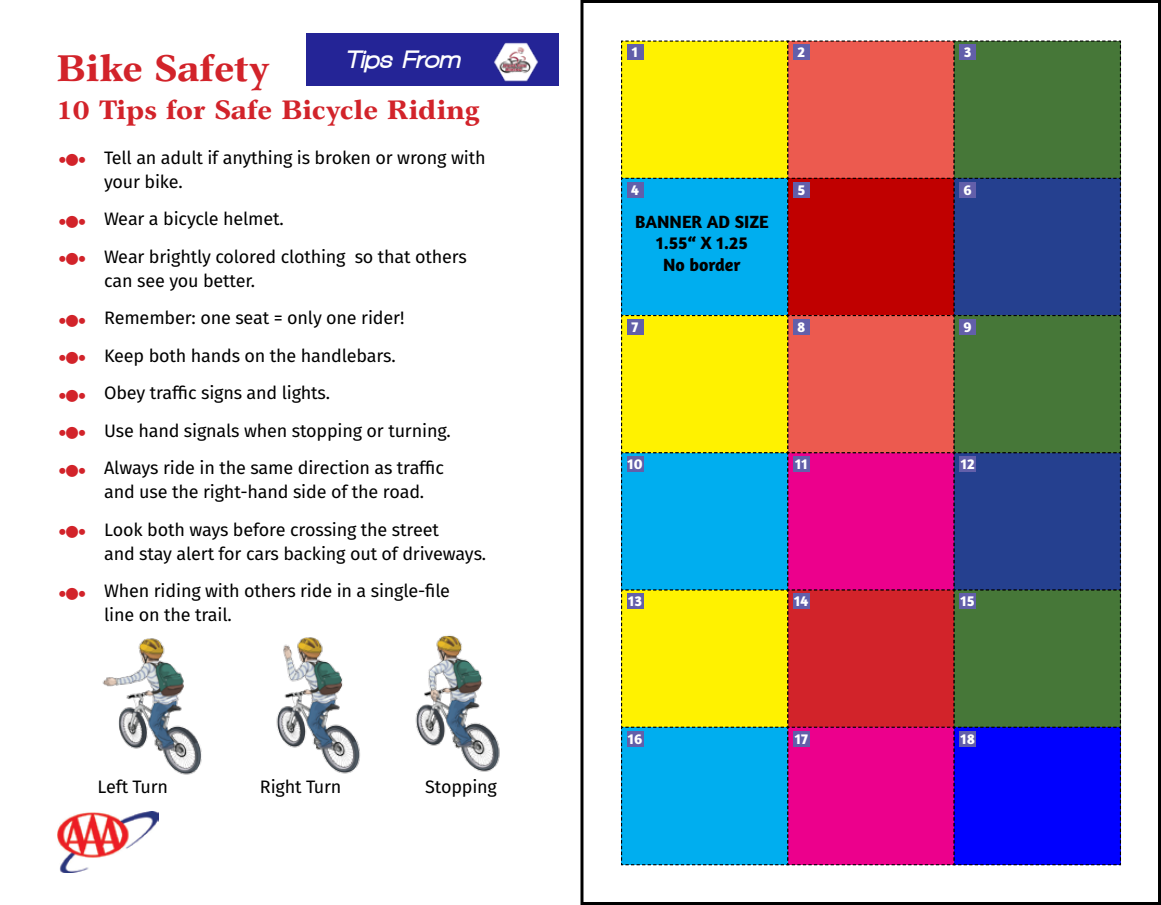
<style>
.page{position:relative;width:1161px;height:905px;background:#fff}
.page>*{position:absolute;margin:0;border:0;box-sizing:border-box;transform-origin:0 0}
.t1{font:800 37.5px "Garth Graphic";letter-spacing:-.01em;color:#d2232a}
.t2{font:800 27px "Garth Graphic";letter-spacing:-.01em;color:#d2232a}
.t3{font:italic 900 25.5px "Walkway";letter-spacing:.025em;color:#fff}
.t4{font:18px/37.5px "Fira Sans";letter-spacing:-.01em;color:#000}
.t5{font:700 18px/21.6px "Amaranth";color:#000;text-align:center}
.t6{font:700 15px "Amaranth";color:#fff}
.s1{font-family:"Universal Newswith Comm Pi";font-size:24px;color:#d2232a}
</style>
<div class="page">
<div style="left:581px;top:0;width:580px;height:904px;border:3px solid #000"></div>
<svg style="left:621px;top:40px;width:501px;height:825px;background:#836b6a"></svg>
<div style="left:959px;top:730px;width:17px;height:16px;background:#625faa"></div>
<img style="left:102px;top:638px;width:100px;height:137px">
<img style="left:276px;top:637px;width:84px;height:137px">
<img style="left:415px;top:635px;width:85px;height:137px">
<div style="left:307px;top:33px;width:252px;height:53px;background:#242496"></div>
<img style="left:494px;top:42px;width:44px;height:40px">
<img style="left:58px;top:811px;width:101px;height:61px">
<h3 class="t3" style="left:346px;top:46px;width:115px">Tips From</h3>
<h1 class="t1" style="left:56px;top:45px;width:216px">Bike Safety</h1>
<h2 class="t2" style="left:56px;top:94px;width:425px">10 Tips for Safe Bicycle Riding</h2>
<p class="t4" style="left:104px;top:145px;width:383px;line-height:24px;text-indent:-45px"><span class="s1">xcx</span> Tell an adult if anything is broken or wrong with your bike.</p>
<p class="t4" style="left:59px;top:199px;width:409px"><span class="s1">xcx</span> Wear a bicycle helmet.<br><span class="s1">xcx</span> Wear brightly colored clothing so that others</p>
<p class="t4" style="left:59px;top:261px;width:393px;text-indent:45px">can see you better.<br><span class="s1">xcx</span> Remember: one seat = only one rider!<br><span class="s1">xcx</span> Keep both hands on the handlebars.<br><span class="s1">xcx</span> Obey traffic signs and lights.<br><span class="s1">xcx</span> Use hand signals when stopping or turning. <span class="s1">xcx</span> Always ride in the same direction as traffic</p>
<p class="t4" style="left:59px;top:472px;width:381px;text-indent:45px">and use the right-hand side of the road. <span class="s1">xcx</span> Look both ways before crossing the street</p>
<p class="t4" style="left:59px;top:534px;width:429px;text-indent:45px">and stay alert for cars backing out of driveways. <span class="s1">xcx</span> When riding with others ride in a single-file</p>
<p class="t4" style="left:104px;top:595px;width:129px">line on the trail.</p>
<p class="t4" style="left:97px;top:767px;width:72px">Left Turn</p>
<p class="t4" style="left:260px;top:767px;width:83px">Right Turn</p>
<p class="t4" style="left:425px;top:767px;width:73px">Stopping</p>
<p class="t6" style="left:632px;top:43px;width:8px">1</p>
<p class="t6" style="left:798px;top:43px;width:9px">2</p>
<p class="t6" style="left:964px;top:43px;width:9px">3</p>
<p class="t6" style="left:631px;top:180px;width:9px">4</p>
<p class="t6" style="left:797px;top:180px;width:9px">5</p>
<p class="t6" style="left:964px;top:180px;width:10px">6</p>
<p class="t5" style="left:635px;top:210px;width:135px">BANNER AD SIZE<br>1.55“ X 1.25<br>No border</p>
<p class="t6" style="left:632px;top:317px;width:9px">7</p>
<p class="t6" style="left:797px;top:317px;width:10px">8</p>
<p class="t6" style="left:964px;top:317px;width:10px">9</p>
<p class="t6" style="left:627px;top:454px;width:17px">10</p>
<p class="t6" style="left:795px;top:454px;width:14px">11</p>
<p class="t6" style="left:961px;top:454px;width:15px">12</p>
<p class="t6" style="left:628px;top:591px;width:15px">13</p>
<p class="t6" style="left:794px;top:591px;width:16px">14</p>
<p class="t6" style="left:961px;top:591px;width:16px">15</p>
<p class="t6" style="left:628px;top:728px;width:16px">16</p>
<p class="t6" style="left:795px;top:728px;width:15px">17</p>
<p class="t6" style="left:960px;top:728px;width:16px">18</p>
</div>
